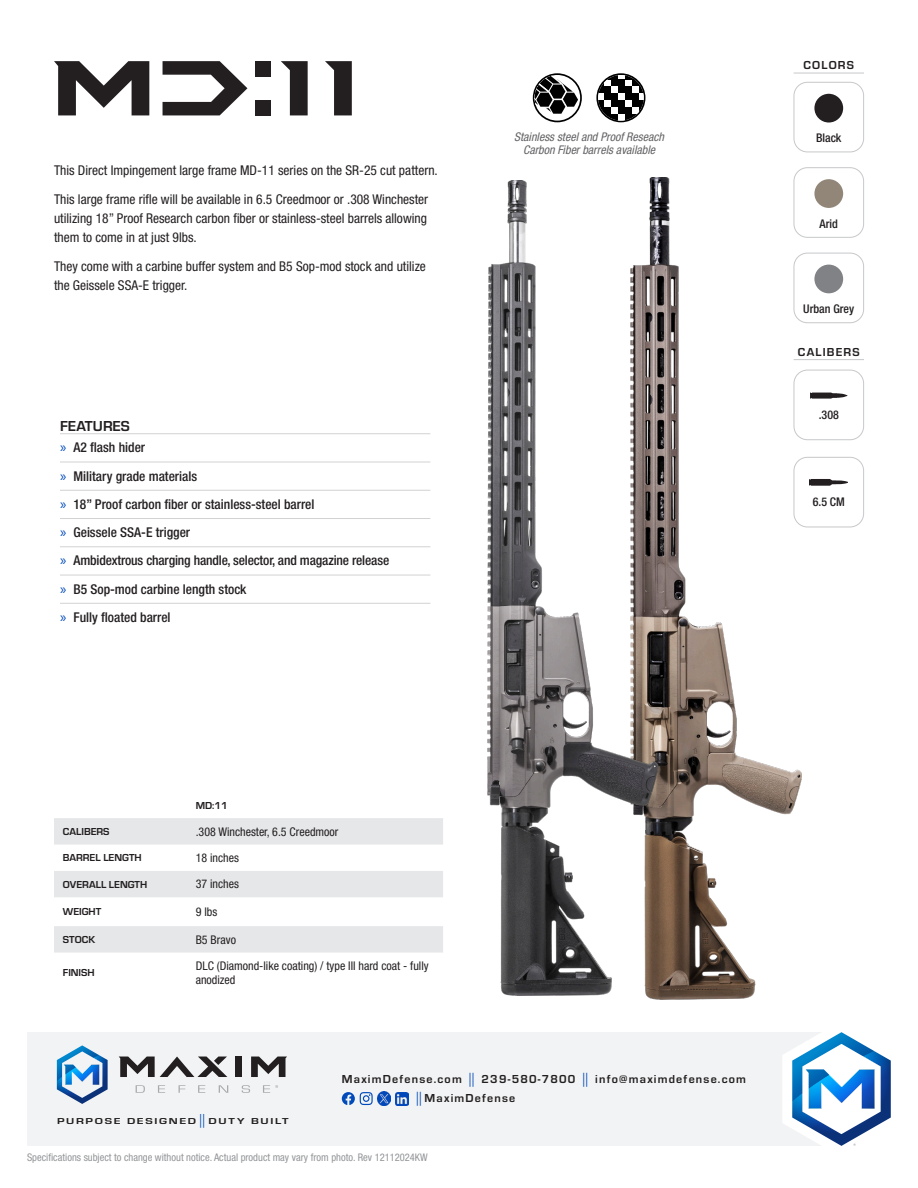
<style>
.page{position:relative;width:918px;height:1188px;background:#fff}
.page>*{position:absolute;margin:0;border:0;box-sizing:border-box;transform-origin:0 0}
.Features_heading{font:700 15px "Eurostile";color:#231f20}
.Copy{font:condensed 13.5px/18.8px "Helvetica Neue LT Std";color:#231f20;text-align:justify}
.t1{font:500 condensed 13.5px "Helvetica Neue LT Std";color:#231f20}
.t2{font:condensed 12px/14.4px "Helvetica Neue LT Std";color:#231f20}
.Caliber_Color_title{font:700 12px/19px "Eurostile";letter-spacing:.1em;color:#231f20}
.t3{font:italic condensed 12px/13.5px "Helvetica Neue LT Std";color:#636366;text-align:center}
.t4{font:500 condensed 12px "Helvetica Neue LT Std";color:#231f20}
.t5{font:condensed 10.5px "Helvetica Neue LT Std";color:#939598}
.t6{font:700 10.5px "Eurostile";color:#231f20}
.t7{font:700 8.85px "Eurostile";letter-spacing:.14em;color:#231f20;scale:1.37 1}
.s1{font-family:"Myriad Pro";font-weight:400;font-stretch:normal;font-size:15px;color:#004aba}
.s2{font-weight:400;font-size:16.5px;color:#004aba}
.s3{font-weight:400;font-size:16.8px;color:#004aba}
</style>
<div class="page">
<div style="left:27px;top:1032px;width:756px;height:114px;background:#f2f3f4"></div>
<svg style="left:783px;top:1032px;width:108px;height:114px"></svg>
<svg style="left:57px;top:1045px;width:51px;height:59px"></svg>
<div style="left:235px;top:1057px;width:7px;height:20px;background:#231f20"></div>
<svg style="left:251px;top:1057px;width:36px;height:20px"></svg>
<svg style="left:119px;top:1057px;width:108px;height:20px"></svg>
<svg style="left:136px;top:1085px;width:9px;height:8px"></svg>
<svg style="left:158px;top:1085px;width:7px;height:8px"></svg>
<svg style="left:179px;top:1085px;width:6px;height:8px"></svg>
<svg style="left:198px;top:1085px;width:7px;height:8px"></svg>
<svg style="left:219px;top:1085px;width:9px;height:8px"></svg>
<svg style="left:242px;top:1085px;width:8px;height:8px"></svg>
<svg style="left:263px;top:1085px;width:15px;height:8px"></svg>
<svg style="left:342px;top:1092px;width:31px;height:13px"></svg>
<img style="left:377px;top:1092px;width:14px;height:13px">
<svg style="left:395px;top:1092px;width:13px;height:13px"></svg>
<hr style="left:60px;top:433px;width:370px;height:1px;background:#d1d2d4">
<hr style="left:60px;top:462px;width:370px;height:1px;background:#d1d2d4">
<hr style="left:60px;top:490px;width:370px;height:1px;background:#d1d2d4">
<hr style="left:60px;top:518px;width:370px;height:1px;background:#d1d2d4">
<hr style="left:60px;top:546px;width:370px;height:1px;background:#d1d2d4">
<hr style="left:60px;top:575px;width:370px;height:1px;background:#d1d2d4">
<hr style="left:60px;top:603px;width:370px;height:1px;background:#d1d2d4">
<div style="left:794px;top:457px;width:70px;height:70px;border:1px solid #c7c8ca;border-radius:14px"></div>
<svg style="left:810px;top:479px;width:38px;height:7px"></svg>
<div style="left:794px;top:370px;width:70px;height:70px;border:1px solid #c7c8ca;border-radius:14px"></div>
<svg style="left:810px;top:393px;width:38px;height:6px"></svg>
<hr style="left:794px;top:359px;width:70px;height:1px;background:#c7c8ca">
<svg style="left:54px;top:818px;width:389px;height:135px;fill:#e6e7e9"></svg>
<div style="left:794px;top:82px;width:70px;height:70px;border:1px solid #c7c8ca;border-radius:14px"></div>
<div style="left:814px;top:94px;width:29px;height:29px;background:#231f20;border-radius:50%"></div>
<div style="left:794px;top:167px;width:70px;height:71px;border:1px solid #c7c8ca;border-radius:14px"></div>
<div style="left:814px;top:179px;width:29px;height:29px;background:#918678;border-radius:50%"></div>
<div style="left:794px;top:253px;width:70px;height:70px;border:1px solid #c7c8ca;border-radius:14px"></div>
<div style="left:814px;top:265px;width:29px;height:28px;background:#808285;border-radius:50%"></div>
<hr style="left:794px;top:73px;width:70px;height:1px;background:#c7c8ca">
<img style="left:647px;top:177px;width:154px;height:822px">
<img style="left:487px;top:180px;width:180px;height:816px">
<svg style="left:54px;top:61px;width:95px;height:54px"></svg>
<svg style="left:163px;top:61px;width:84px;height:54px"></svg>
<svg style="left:281px;top:61px;width:27px;height:54px"></svg>
<svg style="left:325px;top:61px;width:27px;height:54px"></svg>
<div style="left:255px;top:61px;width:15px;height:15px;background:#231f20"></div>
<div style="left:255px;top:100px;width:15px;height:15px;background:#231f20"></div>
<svg style="left:533px;top:73px;width:49px;height:49px"></svg>
<svg style="left:596px;top:73px;width:49px;height:49px"></svg>
<svg style="left:598px;top:79px;width:6px;height:7px"></svg>
<div style="left:598px;top:86px;width:13px;height:7px;background:#000"></div>
<div style="left:604px;top:93px;width:14px;height:7px;background:#000"></div>
<div style="left:611px;top:100px;width:14px;height:7px;background:#000"></div>
<div style="left:618px;top:107px;width:14px;height:7px;background:#000"></div>
<svg style="left:625px;top:114px;width:14px;height:7px"></svg>
<div style="left:598px;top:100px;width:6px;height:7px;background:#000"></div>
<svg style="left:598px;top:107px;width:13px;height:7px"></svg>
<svg style="left:604px;top:114px;width:14px;height:7px"></svg>
<p class="Copy" style="left:54px;top:161px;width:385px">This Direct Impingement large frame MD-11 series on the SR-25 cut pattern.</p>
<p class="Copy" style="left:54px;top:190px;width:376px">This large frame rifle will be available in 6.5 Creedmoor or .308 Winchester utilizing 18” Proof Research carbon fiber or stainless-steel barrels allowing them to come in at just 9lbs.</p>
<p class="Copy" style="left:54px;top:257px;width:373px">They come with a carbine buffer system and B5 Sop-mod stock and utilize the Geissele SSA-E trigger.</p>
<p class="Features_heading" style="left:60px;top:415px;width:71px">FEATURES</p>
<p class="t1" style="left:60px;top:440px;width:87px"><span class="s1">»</span> A2 flash hider</p>
<p class="t1" style="left:60px;top:468px;width:139px"><span class="s1">»</span> Military grade materials</p>
<p class="t1" style="left:60px;top:496px;width:256px"><span class="s1">»</span> 18” Proof carbon fiber or stainless-steel barrel</p>
<p class="t1" style="left:60px;top:524px;width:132px"><span class="s1">»</span> Geissele SSA-E trigger</p>
<p class="t1" style="left:60px;top:553px;width:331px"><span class="s1">»</span> Ambidextrous charging handle, selector, and magazine release</p>
<p class="t1" style="left:60px;top:581px;width:188px"><span class="s1">»</span> B5 Sop-mod carbine length stock</p>
<p class="t1" style="left:60px;top:609px;width:112px"><span class="s1">»</span> Fully floated barrel</p>
<p class="t3" style="left:514px;top:130px;width:151px">Stainless steel and Proof Reseach<br>Carbon Fiber barrels available</p>
<p class="Caliber_Color_title" style="left:804px;top:55px;width:52px">COLORS</p>
<p class="t4" style="left:816px;top:131px;width:27px">Black</p>
<p class="t4" style="left:820px;top:216px;width:20px">Arid</p>
<p class="t4" style="left:803px;top:302px;width:53px">Urban Grey</p>
<p class="Caliber_Color_title" style="left:798px;top:341px;width:63px">CALIBERS</p>
<p class="t4" style="left:819px;top:408px;width:22px">.308</p>
<p class="t4" style="left:813px;top:495px;width:34px">6.5 CM</p>
<p class="t6" style="left:196px;top:798px;width:33px">MD:11</p>
<p class="t6" style="left:63px;top:824px;width:48px">CALIBERS</p>
<p class="t2" style="left:196px;top:824px;width:144px">.308 Winchester, 6.5 Creedmoor</p>
<p class="t6" style="left:63px;top:850px;width:80px">BARREL LENGTH</p>
<p class="t2" style="left:196px;top:851px;width:45px">18 inches</p>
<p class="t6" style="left:63px;top:877px;width:86px">OVERALL LENGTH</p>
<p class="t2" style="left:196px;top:877px;width:45px">37 inches</p>
<p class="t6" style="left:63px;top:904px;width:40px">WEIGHT</p>
<p class="t2" style="left:196px;top:905px;width:23px">9 lbs</p>
<p class="t6" style="left:63px;top:932px;width:34px">STOCK</p>
<p class="t2" style="left:196px;top:932px;width:42px">B5 Bravo</p>
<p class="t6" style="left:63px;top:965px;width:33px">FINISH</p>
<p class="t2" style="left:196px;top:959px;width:234px">DLC (Diamond-like coating) / type III hard coat - fully anodized</p>
<p class="t7" style="left:57px;top:1114px;width:171px">PURPOSE DESIGNED<span class="s2">||</span> DUTY BUILT</p>
<p class="Caliber_Color_title" style="left:414px;top:1068px;width:333px;text-indent:-73px">MaximDefense.com <span class="s3">||</span> 239-580-7800 <span class="s3">||</span> info@maximdefense.com <span class="s3">||</span>MaximDefense</p>
<p class="t5" style="left:27px;top:1151px;width:402px">Specifications subject to change without notice. Actual product may vary from photo. Rev 12112024KW</p>
</div>
